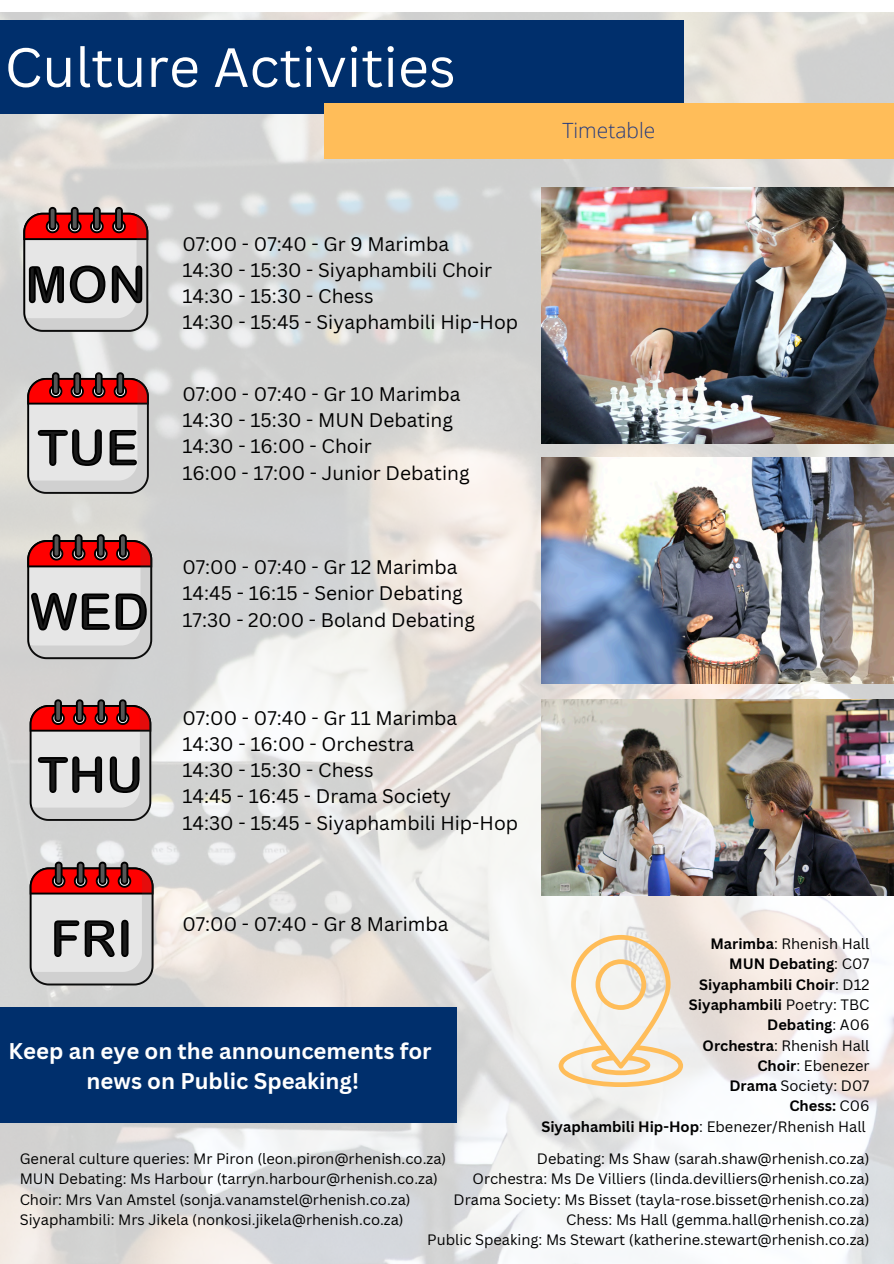
<style>
.page{position:relative;width:894px;height:1264px;background:#fff}
.page>*{position:absolute;margin:0;border:0;box-sizing:border-box;transform-origin:0 0}
.t1{font:54px "Canva Sans";color:#fff}
.t2{font:700 22.2px/30.3px "Canva Sans";color:#fff;text-align:center}
.t3{font:300 21px "Open Sans";color:#253b7f}
.t4{font:19.2px/26.2px "Canva Sans";color:#000}
.t5{font:14.7px "Canva Sans";color:#000}
.t6{font:700 14.7px "Canva Sans";color:#000}
.s1{font-weight:700}
.s2{font-weight:400}
</style>
<div class="page">
<img style="left:0;top:13px;width:893px;height:1250px">
<div style="left:0;top:21px;width:683px;height:93px;background:#002f6c"></div>
<div style="left:324px;top:103px;width:569px;height:56px;background:#ffbd59"></div>
<img style="left:541px;top:699px;width:352px;height:196px">
<img style="left:541px;top:188px;width:352px;height:255px">
<img style="left:541px;top:457px;width:352px;height:226px">
<svg style="left:23px;top:207px;width:125px;height:125px"></svg>
<svg style="left:27px;top:372px;width:122px;height:122px"></svg>
<svg style="left:27px;top:534px;width:125px;height:125px"></svg>
<svg style="left:30px;top:699px;width:121px;height:121px"></svg>
<svg style="left:30px;top:861px;width:123px;height:124px"></svg>
<div style="left:0;top:1007px;width:456px;height:115px;background:#002f6c"></div>
<svg style="left:558px;top:934px;width:125px;height:152px"></svg>
<p class="t1" style="left:4px;top:29px;width:452px">Culture Activities</p>
<h3 class="t4" style="left:182px;top:230px;width:337px">07:00 - 07:40 - Gr 9 Marimba<br>14:30 - 15:30 - Siyaphambili Choir<br>14:30 - 15:30 - Chess<br>14:30 - 15:45 - Siyaphambili Hip-Hop</h3>
<p class="t4" style="left:182px;top:380px;width:289px">07:00 - 07:40 - Gr 10 Marimba<br>14:30 - 15:30 - MUN Debating<br>14:30 - 16:00 - Choir<br>16:00 - 17:00 - Junior Debating</p>
<p class="t4" style="left:182px;top:553px;width:294px">07:00 - 07:40 - Gr 12 Marimba<br>14:45 - 16:15 - Senior Debating<br>17:30 - 20:00 - Boland Debating</p>
<p class="t4" style="left:182px;top:704px;width:337px">07:00 - 07:40 - Gr 11 Marimba<br>14:30 - 16:00 - Orchestra<br>14:30 - 15:30 - Chess<br>14:45 - 16:45 - Drama Society<br>14:30 - 15:45 - Siyaphambili Hip-Hop</p>
<h4 class="t4" style="left:182px;top:910px;width:267px">07:00 - 07:40 - Gr 8 Marimba</h4>
<h1 class="t3" style="left:562px;top:116px;width:94px">Timetable</h1>
<h4 class="t5" style="left:710px;top:933px;width:160px"><span class="s1">Marimba</span>: Rhenish Hall</h4>
<p class="t6" style="left:729px;top:953px;width:142px">MUN Debating<span class="s2">: C07</span></p>
<h4 class="t6" style="left:699px;top:974px;width:172px">Siyaphambili Choir<span class="s2">: D12</span></h4>
<h2 class="t6" style="left:688px;top:994px;width:182px">Siyaphambili <span class="s2">Poetry: TBC</span></h2>
<p class="t6" style="left:767px;top:1014px;width:104px">Debating<span class="s2">: A06</span></p>
<p class="t5" style="left:702px;top:1034px;width:168px"><span class="s1">Orchestra</span>: Rhenish Hall</p>
<p class="t5" style="left:757px;top:1055px;width:114px"><span class="s1">Choir</span>: Ebenezer</p>
<p class="t5" style="left:729px;top:1075px;width:142px"><span class="s1">Drama</span> Society: D07</p>
<p class="t6" style="left:789px;top:1095px;width:82px">Chess: <span class="s2">C06</span></p>
<p class="t5" style="left:541px;top:1115px;width:326px"><span class="s1">Siyaphambili Hip-Hop</span>: Ebenezer/Rhenish Hall</p>
<p class="t5" style="left:537px;top:1148px;width:334px">Debating: Ms Shaw (sarah.shaw@rhenish.co.za)</p>
<p class="t5" style="left:472px;top:1168px;width:398px">Orchestra: Ms De Villiers (linda.devilliers@rhenish.co.za)</p>
<p class="t5" style="left:453px;top:1188px;width:417px">Drama Society: Ms Bisset (tayla-rose.bisset@rhenish.co.za)</p>
<p class="t5" style="left:566px;top:1208px;width:305px">Chess: Ms Hall (gemma.hall@rhenish.co.za)</p>
<p class="t5" style="left:427px;top:1229px;width:443px">Public Speaking: Ms Stewart (katherine.stewart@rhenish.co.za)</p>
<h4 class="t2" style="left:9px;top:1034px;width:424px">Keep an eye on the announcements for news on Public Speaking!</h4>
<h4 class="t5" style="left:20px;top:1148px;width:428px">General culture queries: Mr Piron (leon.piron@rhenish.co.za)</h4>
<p class="t5" style="left:20px;top:1168px;width:419px">MUN Debating: Ms Harbour (tarryn.harbour@rhenish.co.za)</p>
<p class="t5" style="left:20px;top:1188px;width:392px">Choir: Mrs Van Amstel (sonja.vanamstel@rhenish.co.za)</p>
<p class="t5" style="left:20px;top:1208px;width:385px">Siyaphambili: Mrs Jikela (nonkosi.jikela@rhenish.co.za)</p>
</div>
